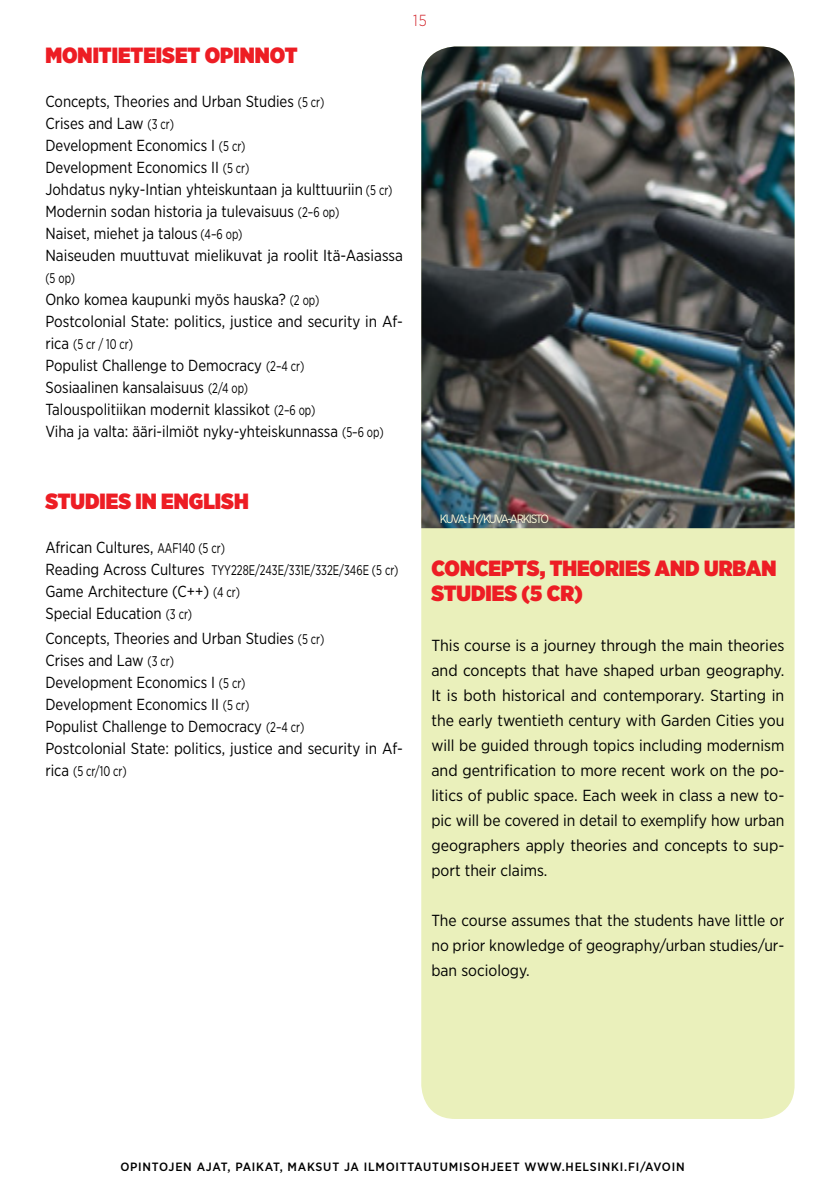
<style>
.page{position:relative;width:840px;height:1191px;background:#fff}
.page>*{position:absolute;margin:0;border:0;box-sizing:border-box;transform-origin:0 0}
.t1{font:900 22px/25px "Gotham Narrow";color:#ed1d24}
.t2{font:16px/22px "Gotham Narrow";color:#000;scale:.95 1}
.t3{font:16px/25px "Gotham Narrow";color:#000;text-align:justify}
.t4{font:300 16px "Gotham Narrow";color:#d2232a}
.t5{font:14px "Gotham Narrow";color:#000;scale:.8 1}
.t6{font:500 12px "Gotham Narrow";letter-spacing:.06em;color:#000;scale:1.05 1}
.t7{font:12px "Gotham Narrow";letter-spacing:-.11em;color:#fffcdb}
.s1{font-size:14px}
.s2{font-size:16px}
</style>
<div class="page">
<div style="left:421px;top:46px;width:373px;height:1073px;background:#eaf0bb;border-radius:34px"></div>
<img style="left:421px;top:46px;width:373px;height:482px">
<h1 class="t1" style="left:45px;top:42px;width:253px">MONITIETEISET OPINNOT</h1>
<p class="t2" style="left:45px;top:90px;width:377px">Concepts, Theories and Urban Studies <span class="s1">(5 cr)<br></span>Crises and Law <span class="s1">(3 cr)<br></span>Development Economics I <span class="s1">(5 cr)<br></span>Development Economics II <span class="s1">(5 cr)<br></span>Johdatus nyky-Intian yhteiskuntaan ja kulttuuriin <span class="s1">(5 cr)<br></span>Modernin sodan historia ja tulevaisuus <span class="s1">(2–6 op)<br></span>Naiset, miehet ja talous <span class="s1">(4–6 op)<br></span>Naiseuden muuttuvat mielikuvat ja roolit Itä-Aasiassa</p>
<p class="t5" style="left:45px;top:269px;width:39px">(5 op)</p>
<p class="t2" style="left:45px;top:288px;width:377px">Onko komea kaupunki myös hauska? <span class="s1">(2 op)<br></span>Postcolonial State: politics, justice and security in Af-</p>
<p class="t5" style="left:45px;top:335px;width:111px"><span class="s2">rica</span> (5 cr / 10 cr)</p>
<p class="t2" style="left:45px;top:354px;width:357px">Populist Challenge to Democracy <span class="s1">(2–4 cr)<br></span>Sosiaalinen kansalaisuus <span class="s1">(2/4 op)<br></span>Talouspolitiikan modernit klassikot <span class="s1">(2–6 op)<br></span>Viha ja valta: ääri-ilmiöt nyky-yhteiskunnassa <span class="s1">(5–6 op)</span></p>
<p class="t4" style="left:413px;top:10px;width:15px">15</p>
<h1 class="t1" style="left:45px;top:488px;width:129px">STUDIES IN ENGLI</h1>
<h1 class="t1" style="left:221px;top:488px;width:29px">SH</h1>
<p class="t2" style="left:45px;top:536px;width:190px">African Cultures, <span class="s1">AAF140 (5 cr)</span></p>
<p class="t5" style="left:45px;top:561px;width:442px"><span class="s2">Reading Across Cultures</span> TYY228E/243E/331E/332E/346E (5 cr)</p>
<p class="t2" style="left:45px;top:580px;width:206px">Game Architecture (C++) <span class="s1">(4 cr)<br></span>Special Education <span class="s1">(3 cr)</span></p>
<p class="t2" style="left:45px;top:627px;width:377px">Concepts, Theories and Urban Studies <span class="s1">(5 cr)<br></span>Crises and Law <span class="s1">(3 cr)<br></span>Development Economics I <span class="s1">(5 cr)<br></span>Development Economics II <span class="s1">(5 cr)<br></span>Populist Challenge to Democracy <span class="s1">(2–4 cr)<br></span>Postcolonial State: politics, justice and security in Af-</p>
<p class="t5" style="left:45px;top:762px;width:103px"><span class="s2">rica</span> (5 cr/10 cr)</p>
<p class="t7" style="left:439px;top:511px;width:77px">Kuva:hy/kuva-arkisto</p>
<h1 class="t1" style="left:431px;top:555px;width:346px">CONCEPTS, TH EORIES AND URBAN<br>STUDIES (5 CR)</h1>
<p class="t3" style="left:431px;top:633px;width:354px">This course is a journey through the main theories and concepts that have shaped urban geography.<br>It is both historical and contemporary. Starting in the early twentieth century with Garden Cities you will be guided through topics including modernism and gentrification to more recent work on the po&shy;litics of public space. Each week in class a new to&shy;pic will be covered in detail to exemplify how urban geographers apply theories and concepts to sup&shy;port their claims.</p>
<p class="t3" style="left:431px;top:908px;width:354px">The course assumes that the students have little or no prior knowledge of geography/urban studies/ur&shy;ban sociology.</p>
<p class="t6" style="left:120px;top:1159px;width:538px">OPINTOJEN AJAT, PAIKAT, MAKSUT JA ILMOITTAUTUMISOHJEET WWW.HELSINKI.FI/AVOIN</p>
</div>
